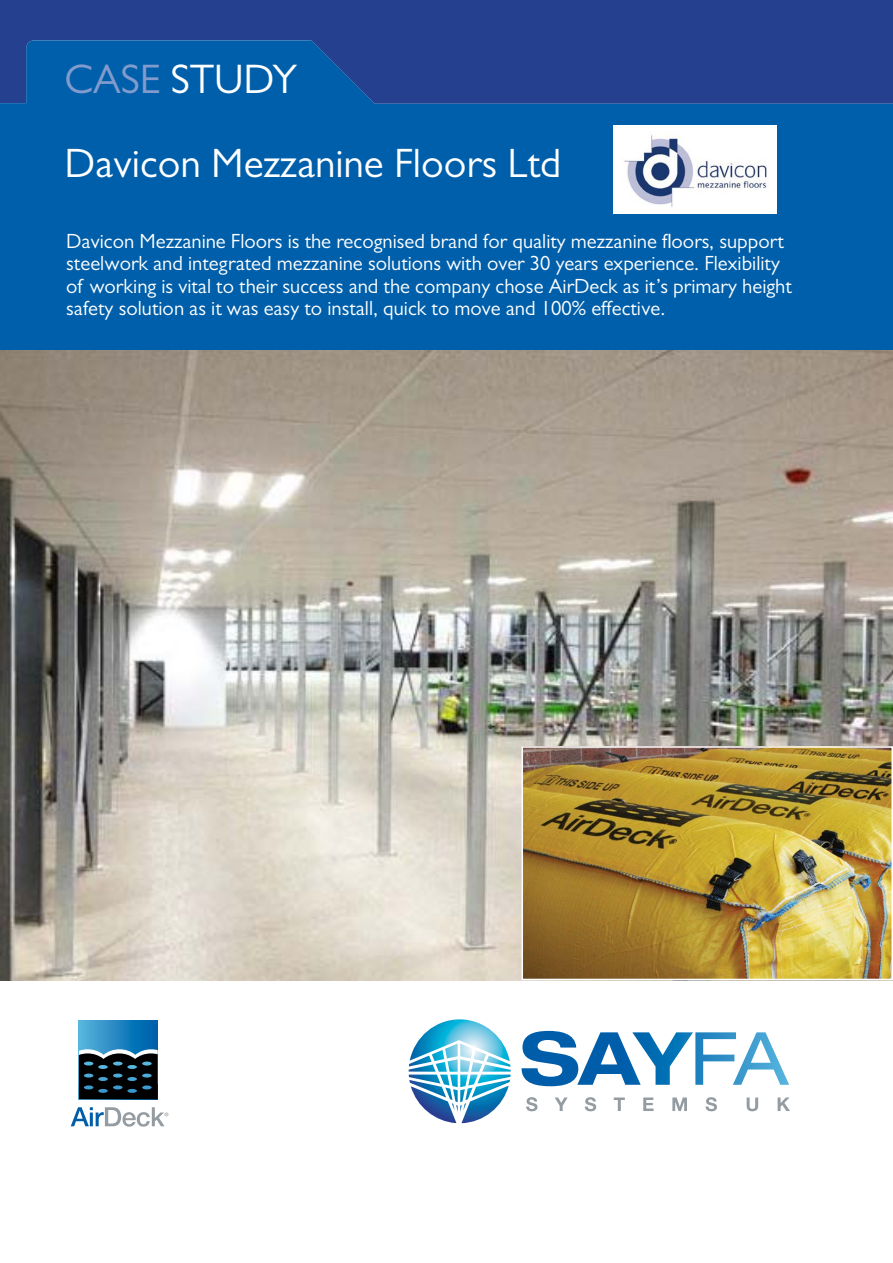
<style>
.page{position:relative;width:893px;height:1263px;background:#fff}
.page>*{position:absolute;margin:0;border:0;box-sizing:border-box;transform-origin:0 0}
.t1{font:41.4px "Gill Sans";color:#fff}
.t2{font:41.25px "Gill Sans";color:#fff}
.t3{font:20.7px/22.5px "Gill Sans";color:#fff}
.s1{color:#829bcd}
</style>
<div class="page">
<div style="left:0;top:0;width:893px;height:411px;background:#005faa"></div>
<img style="left:0;top:350px;width:893px;height:630px">
<svg style="left:0;top:0;width:893px;height:104px;fill:#25408f"></svg>
<svg style="left:409px;top:1019px;width:102px;height:104px"></svg>
<svg style="left:526px;top:1097px;width:11px;height:14px"></svg>
<svg style="left:555px;top:1097px;width:13px;height:14px"></svg>
<svg style="left:585px;top:1097px;width:11px;height:14px"></svg>
<svg style="left:614px;top:1097px;width:11px;height:14px"></svg>
<svg style="left:643px;top:1097px;width:10px;height:14px"></svg>
<svg style="left:672px;top:1097px;width:15px;height:14px"></svg>
<svg style="left:706px;top:1097px;width:11px;height:14px"></svg>
<svg style="left:747px;top:1097px;width:11px;height:14px"></svg>
<svg style="left:778px;top:1097px;width:12px;height:14px"></svg>
<svg style="left:522px;top:1031px;width:267px;height:55px"></svg>
<svg style="left:79px;top:1020px;width:79px;height:29px;background:#2386c1"></svg>
<svg style="left:79px;top:1049px;width:79px;height:50px;background:#1e2d34"></svg>
<svg style="left:71px;top:1107px;width:97px;height:20px"></svg>
<img style="left:524px;top:749px;width:366px;height:228px">
<div style="left:521px;top:746px;width:372px;height:234px;border:2px solid #fff"></div>
<img style="left:614px;top:125px;width:162px;height:89px">
<h1 class="t1" style="left:65px;top:55px;width:234px"><span class="s1">CASE</span> study</h1>
<h2 class="t2" style="left:65px;top:140px;width:498px">Davicon Mezzanine Floors Ltd</h2>
<p class="t3" style="left:66px;top:229px;width:727px">Davicon Mezzanine Floors is the recognised brand for quality mezzanine floors, support steelwork and integrated mezzanine solutions with over 30 years experience. Flexibility of working is vital to their success and the company chose AirDeck as it’s primary height safety solution as it was easy to install, quick to move and 100% effective.</p>
</div>
